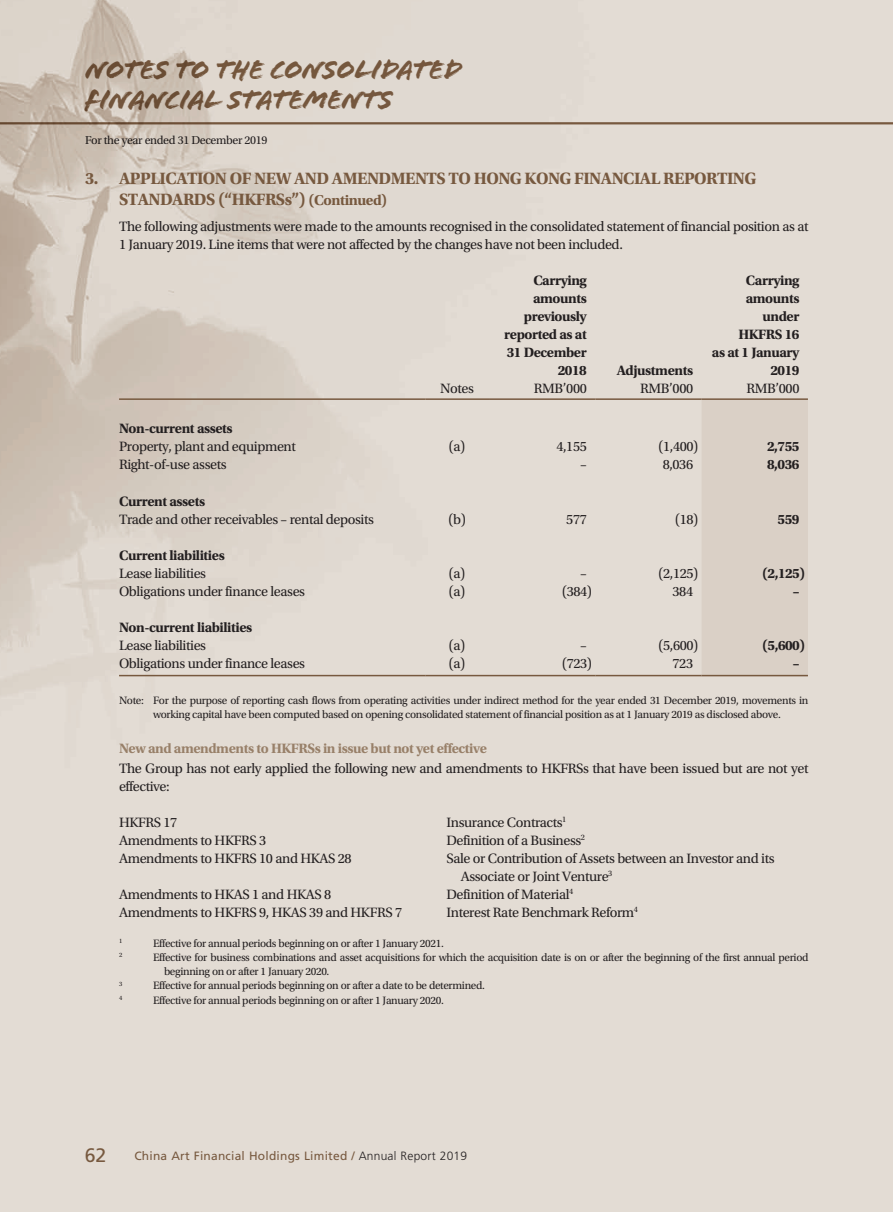
<style>
.page{position:relative;width:893px;height:1212px;background:#fff}
.page>*{position:absolute;margin:0;border:0;box-sizing:border-box;transform-origin:0 0}
.t1{font:28.5px/30px "Flood Std";letter-spacing:-.03em;color:#77593f}
.t2{font:19.5px "Frutiger LT Std";color:#77593f}
._01_H1{font:700 17.25px/20.2px "Utopia Std";letter-spacing:-.03em;color:#77593f}
._50_Table_txt{font:14.25px/18px "Utopia Std";letter-spacing:-.03em;color:#231f20}
._00_txt{font:14.25px/18px "Utopia Std";letter-spacing:-.03em;color:#231f20}
._50_Table_txt-2{font:700 14.25px "Utopia Std";letter-spacing:-.03em;color:#231f20}
._02_H2{font:700 14.25px "Utopia Std";letter-spacing:-.03em;color:#988069}
.t3{font:12px "Frutiger LT Std";letter-spacing:.02em;color:#77593f}
.t4{font:12px "Utopia Std";letter-spacing:-.03em;color:#231f20}
._06_Notes{font:11.25px/14.2px "Utopia Std";letter-spacing:-.03em;color:#231f20;text-align:center}
._06_Notes-2{font:6.6px "Utopia Std";color:#231f20}
.s1{font-size:15px}
.s2{font-weight:300;color:#231f20}
</style>
<div class="page">
<img style="left:0;top:0;width:893px;height:1212px">
<div style="left:702px;top:400px;width:106px;height:275px;background:#dad0c6"></div>
<hr style="left:119px;top:398px;width:306px;height:2px;background:#77593f">
<hr style="left:425px;top:398px;width:64px;height:2px;background:#77593f">
<hr style="left:489px;top:398px;width:106px;height:2px;background:#77593f">
<hr style="left:595px;top:398px;width:107px;height:2px;background:#77593f">
<hr style="left:702px;top:398px;width:106px;height:2px;background:#77593f">
<hr style="left:119px;top:675px;width:306px;height:1px;background:#77593f">
<hr style="left:425px;top:675px;width:64px;height:1px;background:#77593f">
<hr style="left:489px;top:675px;width:106px;height:1px;background:#77593f">
<hr style="left:595px;top:675px;width:107px;height:1px;background:#77593f">
<hr style="left:702px;top:675px;width:106px;height:1px;background:#77593f">
<h1 class="t1" style="left:85px;top:55px;width:379px">NOTES TO THE CONSOLIDATED<br>FINANCIAL STATEMENTS</h1>
<p class="t4" style="left:85px;top:134px;width:184px">For the year ended 31 December 2019</p>
<p class="_01_H1" style="left:119px;top:169px;width:639px;text-indent:-34px">3. APPLICATION OF NEW AND AMENDMENTS TO HONG KONG FINANCIAL REPORTING<br>STANDARDS (“HKFRSs”) <span class="s1">(Continued)</span></p>
<p class="_00_txt" style="left:119px;top:218px;width:691px">The following adjustments were made to the amounts recognised in the consolidated statement of financial position as at<br>1 January 2019. Line items that were not affected by the changes have not been included.</p>
<p class="_50_Table_txt-2" style="left:533px;top:272px;width:55px">Carrying</p>
<p class="_50_Table_txt-2" style="left:533px;top:290px;width:55px">amounts</p>
<p class="_50_Table_txt-2" style="left:524px;top:308px;width:64px">previously</p>
<p class="_50_Table_txt-2" style="left:504px;top:326px;width:84px">reported as at</p>
<p class="_50_Table_txt-2" style="left:507px;top:344px;width:82px">31 December</p>
<p class="_50_Table_txt-2" style="left:558px;top:362px;width:30px">2018</p>
<p class="_50_Table_txt-2" style="left:617px;top:362px;width:78px">Adjustments</p>
<p class="_50_Table_txt-2" style="left:746px;top:272px;width:55px">Carrying</p>
<p class="_50_Table_txt-2" style="left:746px;top:290px;width:55px">amounts</p>
<p class="_50_Table_txt-2" style="left:762px;top:308px;width:38px">under</p>
<p class="_50_Table_txt-2" style="left:738px;top:326px;width:63px">HKFRS 16</p>
<p class="_50_Table_txt-2" style="left:712px;top:344px;width:89px">as at 1 January</p>
<p class="_50_Table_txt-2" style="left:770px;top:362px;width:30px">2019</p>
<p class="_50_Table_txt" style="left:440px;top:380px;width:35px">Notes</p>
<p class="_50_Table_txt" style="left:534px;top:380px;width:54px">RMB’000</p>
<p class="_50_Table_txt" style="left:640px;top:380px;width:54px">RMB’000</p>
<p class="_50_Table_txt" style="left:747px;top:380px;width:54px">RMB’000</p>
<p class="_50_Table_txt-2" style="left:119px;top:421px;width:115px">Non-current assets</p>
<p class="_50_Table_txt" style="left:119px;top:438px;width:178px">Property, plant and equipment</p>
<p class="_50_Table_txt" style="left:449px;top:438px;width:18px">(a)</p>
<p class="_50_Table_txt" style="left:556px;top:438px;width:32px">4,155</p>
<p class="_50_Table_txt" style="left:658px;top:438px;width:41px">(1,400)</p>
<p class="_50_Table_txt-2" style="left:767px;top:439px;width:34px">2,755</p>
<p class="_50_Table_txt" style="left:119px;top:456px;width:109px">Right-of-use assets</p>
<p class="_50_Table_txt" style="left:580px;top:456px;width:8px">–</p>
<p class="_50_Table_txt" style="left:663px;top:456px;width:32px">8,036</p>
<p class="_50_Table_txt-2" style="left:767px;top:457px;width:34px">8,036</p>
<p class="_50_Table_txt-2" style="left:119px;top:493px;width:88px">Current assets</p>
<p class="_50_Table_txt" style="left:119px;top:510px;width:256px">Trade and other receivables – rental deposits</p>
<p class="_50_Table_txt" style="left:448px;top:510px;width:19px">(b)</p>
<p class="_50_Table_txt" style="left:566px;top:510px;width:22px">577</p>
<p class="_50_Table_txt" style="left:675px;top:510px;width:25px">(18)</p>
<p class="_50_Table_txt-2" style="left:778px;top:511px;width:23px">559</p>
<p class="_50_Table_txt-2" style="left:119px;top:547px;width:107px">Current liabilities</p>
<p class="_50_Table_txt" style="left:119px;top:564px;width:89px">Lease liabilities</p>
<p class="_50_Table_txt" style="left:449px;top:564px;width:18px">(a)</p>
<p class="_50_Table_txt" style="left:580px;top:564px;width:8px">–</p>
<p class="_50_Table_txt" style="left:658px;top:564px;width:41px">(2,125)</p>
<p class="_50_Table_txt-2" style="left:762px;top:565px;width:45px">(2,125)</p>
<p class="_50_Table_txt" style="left:119px;top:582px;width:188px">Obligations under finance leases</p>
<p class="_50_Table_txt" style="left:449px;top:582px;width:18px">(a)</p>
<p class="_50_Table_txt" style="left:562px;top:582px;width:31px">(384)</p>
<p class="_50_Table_txt" style="left:673px;top:582px;width:22px">384</p>
<p class="_50_Table_txt-2" style="left:793px;top:583px;width:8px">–</p>
<p class="_50_Table_txt-2" style="left:119px;top:619px;width:135px">Non-current liabilities</p>
<p class="_50_Table_txt" style="left:119px;top:636px;width:89px">Lease liabilities</p>
<p class="_50_Table_txt" style="left:449px;top:636px;width:18px">(a)</p>
<p class="_50_Table_txt" style="left:580px;top:636px;width:8px">–</p>
<p class="_50_Table_txt" style="left:658px;top:636px;width:41px">(5,600)</p>
<p class="_50_Table_txt-2" style="left:762px;top:637px;width:45px">(5,600)</p>
<p class="_50_Table_txt" style="left:119px;top:654px;width:188px">Obligations under finance leases</p>
<p class="_50_Table_txt" style="left:449px;top:654px;width:18px">(a)</p>
<p class="_50_Table_txt" style="left:562px;top:654px;width:31px">(723)</p>
<p class="_50_Table_txt" style="left:673px;top:654px;width:22px">723</p>
<p class="_50_Table_txt-2" style="left:793px;top:655px;width:8px">–</p>
<p class="_06_Notes" style="left:119px;top:693px;width:691px">Note: For the purpose of reporting cash flows from operating activities under indirect method for the year ended 31 December 2019, movements in working capital have been computed based on opening consolidated statement of financial position as at 1 January 2019 as disclosed above.</p>
<p class="_02_H2" style="left:119px;top:740px;width:369px">New and amendments to HKFRSs in issue but not yet effective</p>
<p class="_00_txt" style="left:119px;top:759px;width:691px">The Group has not early applied the following new and amendments to HKFRSs that have been issued but are not yet effective:</p>
<p class="_50_Table_txt" style="left:119px;top:813px;width:60px">HKFRS 17</p>
<p class="_50_Table_txt" style="left:446px;top:813px;width:121px">Insurance Contracts<sup>1</sup></p>
<p class="_50_Table_txt" style="left:119px;top:831px;width:149px">Amendments to HKFRS 3</p>
<p class="_50_Table_txt" style="left:446px;top:831px;width:140px">Definition of a Business<sup>2</sup></p>
<p class="_50_Table_txt" style="left:119px;top:849px;width:234px">Amendments to HKFRS 10 and HKAS 28</p>
<p class="_50_Table_txt" style="left:461px;top:849px;width:315px;text-indent:-14px">Sale or Contribution of Assets between an Investor and its<br>Associate or Joint Venture<sup>3</sup></p>
<p class="_50_Table_txt" style="left:119px;top:885px;width:214px">Amendments to HKAS 1 and HKAS 8</p>
<p class="_50_Table_txt" style="left:446px;top:885px;width:128px">Definition of Material<sup>4</sup></p>
<p class="_50_Table_txt" style="left:119px;top:903px;width:285px">Amendments to HKFRS 9, HKAS 39 and HKFRS 7</p>
<p class="_50_Table_txt" style="left:446px;top:903px;width:193px">Interest Rate Benchmark Reform<sup>4</sup></p>
<p class="_06_Notes-2" style="left:119px;top:937px;width:5px">1</p>
<p class="_06_Notes" style="left:153px;top:936px;width:292px">Effective for annual periods beginning on or after 1 January 2021.</p>
<p class="_06_Notes-2" style="left:119px;top:951px;width:5px">2</p>
<p class="_06_Notes" style="left:164px;top:950px;width:646px;text-align:left;text-indent:-11px">Effective for business combinations and asset acquisitions for which the acquisition date is on or after the beginning of the first annual period beginning on or after 1 January 2020.</p>
<p class="_06_Notes-2" style="left:119px;top:980px;width:5px">3</p>
<p class="_06_Notes" style="left:153px;top:979px;width:333px">Effective for annual periods beginning on or after a date to be determined.</p>
<p class="_06_Notes-2" style="left:119px;top:994px;width:5px">4</p>
<p class="_06_Notes" style="left:153px;top:993px;width:292px">Effective for annual periods beginning on or after 1 January 2020.</p>
<h2 class="t2" style="left:85px;top:1144px;width:23px">62</h2>
<p class="t3" style="left:134px;top:1148px;width:334px">China Art Financial Holdings Limited / <span class="s2">Annual Report 2019</span></p>
</div>
